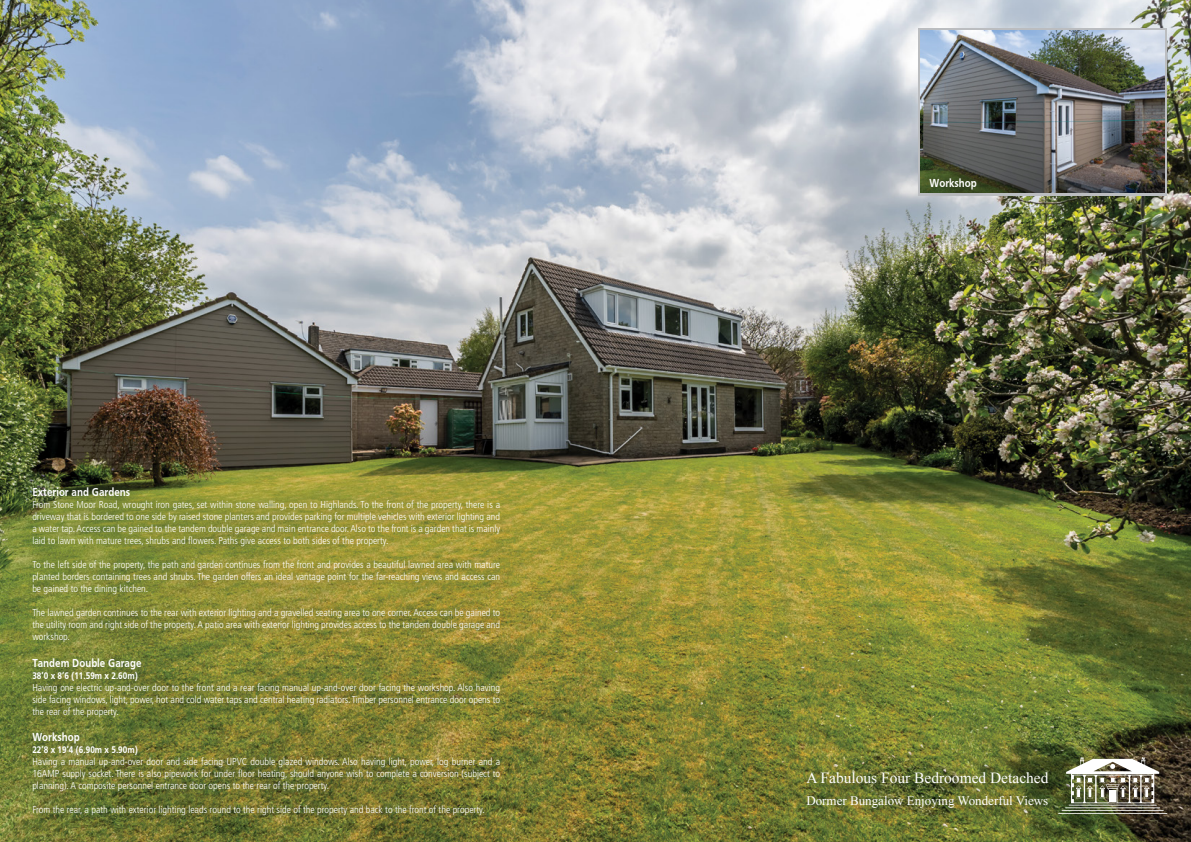
<style>
.page{position:relative;width:1191px;height:842px;background:#fff}
.page>*{position:absolute;margin:0;border:0;box-sizing:border-box;transform-origin:0 0}
.t1{font:15.4px "Times New Roman";color:#fff}
.t2{font:13px "Times New Roman";color:#fff}
.t3{font:700 12px "Frutiger Cnd";color:#fff}
.t4{font:300 condensed 10px/12px "Frutiger LT Std";color:#fff;text-align:justify}
.t5{font:700 10px "Frutiger Cnd";color:#fff}
</style>
<div class="page">
<img style="left:0;top:0;width:1191px;height:842px">
<img style="left:1058px;top:757px;width:109px;height:57px">
<img style="left:797px;top:761px;width:287px;height:24px">
<img style="left:797px;top:785px;width:297px;height:57px">
<img style="left:18px;top:472px;width:504px;height:363px">
<svg style="left:918px;top:28px;width:249px;height:167px;background:#b3b5b8"></svg>
<img style="left:920px;top:30px;width:244px;height:163px">
<img style="left:915px;top:163px;width:83px;height:50px">
<p class="t3" style="left:32px;top:485px;width:99px">Exterior and Gardens</p>
<p class="t4" style="left:32px;top:499px;width:469px">From Stone Moor Road, wrought iron gates, set within stone walling, open to Highlands. To the front of the property, there is a driveway that is bordered to one side by raised stone planters and provides parking for multiple vehicles with exterior lighting and a water tap. Access can be gained to the tandem double garage and main entrance door. Also to the front is a garden that is mainly laid to lawn with mature trees, shrubs and flowers. Paths give access to both sides of the property.</p>
<p class="t4" style="left:32px;top:559px;width:469px">To the left side of the property, the path and garden continues from the front and provides a beautiful lawned area with mature planted borders containing trees and shrubs. The garden offers an ideal vantage point for the far-reaching views and access can be gained to the dining kitchen.</p>
<p class="t4" style="left:32px;top:607px;width:469px">The lawned garden continues to the rear with exterior lighting and a gravelled seating area to one corner. Access can be gained to the utility room and right side of the property. A patio area with exterior lighting provides access to the tandem double garage and workshop.</p>
<p class="t3" style="left:32px;top:656px;width:111px">Tandem Double Garage</p>
<p class="t5" style="left:32px;top:669px;width:107px">38’0 x 8’6 (11.59m x 2.60m)</p>
<p class="t4" style="left:32px;top:681px;width:469px">Having one electric up-and-over door to the front and a rear facing manual up-and-over door facing the workshop. Also having side facing windows, light, power, hot and cold water taps and central heating radiators. Timber personnel entrance door opens to the rear of the property.</p>
<p class="t3" style="left:32px;top:730px;width:49px">Workshop</p>
<p class="t5" style="left:32px;top:744px;width:107px">22’8 x 19’4 (6.90m x 5.90m)</p>
<p class="t4" style="left:32px;top:756px;width:469px">Having a manual up-and-over door and side facing UPVC double glazed windows. Also having light, power, log burner and a 16AMP supply socket. There is also pipework for under floor heating, should anyone wish to complete a conversion (subject to planning). A composite personnel entrance door opens to the rear of the property.</p>
<p class="t4" style="left:32px;top:804px;width:454px">From the rear, a path with exterior lighting leads round to the right side of the property and back to the front of the property.</p>
<p class="t3" style="left:929px;top:176px;width:49px">Workshop</p>
<h1 class="t1" style="left:806px;top:768px;width:244px">A Fabulous Four Bedroomed Detached</h1>
<h2 class="t2" style="left:806px;top:792px;width:243px">Dormer Bungalow Enjoying Wonderful Views</h2>
</div>
